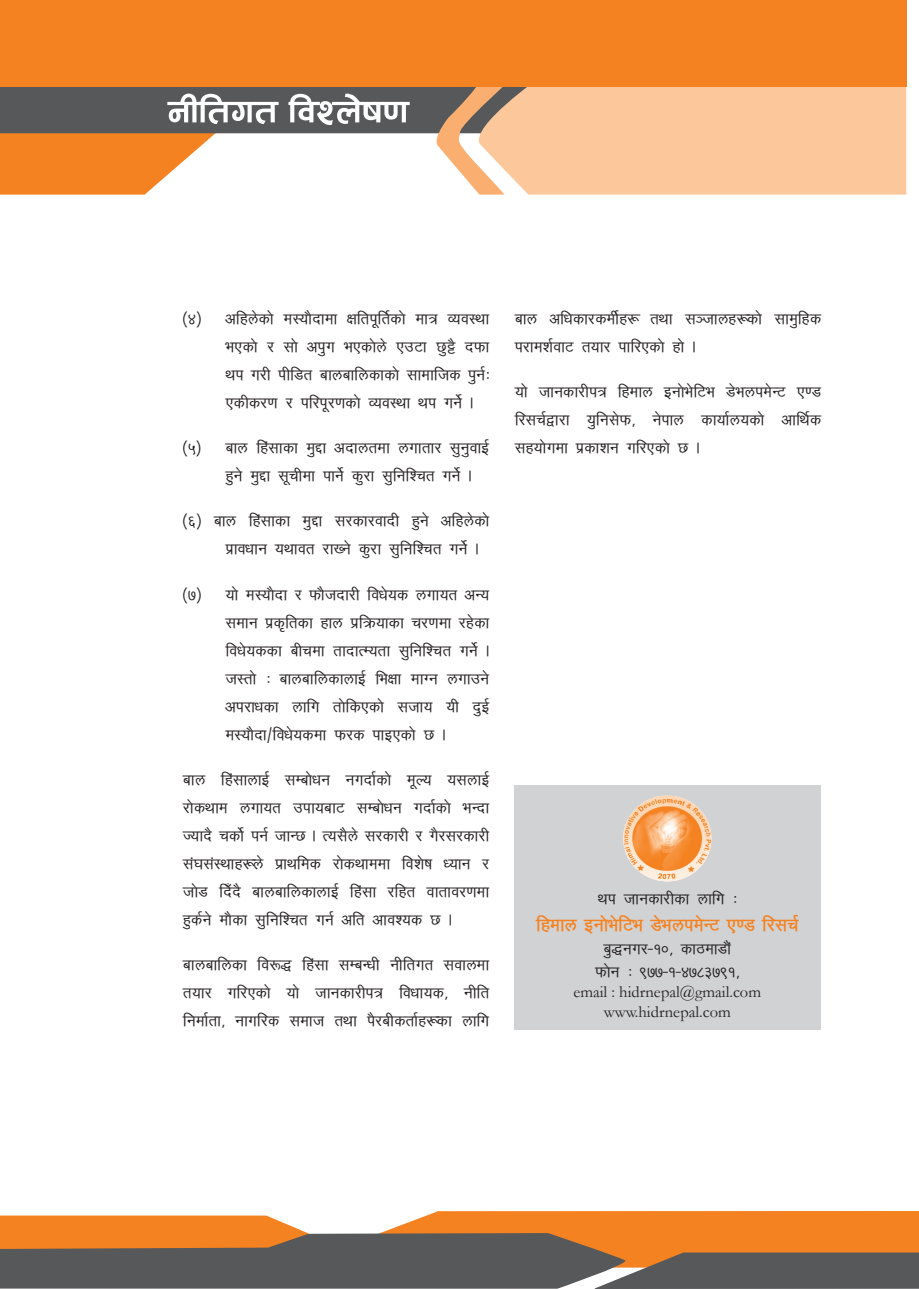
<style>
.page{position:relative;width:919px;height:1289px;background:#fff}
.page>*{position:absolute;margin:0;border:0;box-sizing:border-box;transform-origin:0 0}
.t1{font:800 22.5px "Shreenath";color:#f58220}
.t2{font:700 19.5px/28px "Shreenath";color:#231f20}
.t3{font:16.5px/19.8px "Garamond";color:#231f20;text-align:center}
</style>
<div class="page">
<svg style="left:0;top:133px;width:218px;height:62px"></svg>
<div style="left:0;top:86px;width:430px;height:47px;background:#57585a"></div>
<svg style="left:430px;top:86px;width:40px;height:98px"></svg>
<svg style="left:470px;top:86px;width:436px;height:109px;fill:#fcc89b"></svg>
<div style="left:0;top:0;width:906px;height:86px;background:#f58220"></div>
<svg style="left:0;top:1211px;width:918px;height:77px"></svg>
<svg style="left:167px;top:94px;width:242px;height:31px"></svg>
<div style="left:514px;top:785px;width:306px;height:244px;background:#d1d2d4"></div>
<img style="left:623px;top:795px;width:88px;height:86px;border-radius:50%">
<p class="t2" style="left:225px;top:307px;width:265px;text-align:justify;text-indent:-43px">-$_ clxn]sf] d:of}bfdf Ifltk"lt{sf] dfq Joj:yf ePsf] / ;f] ck'u ePsf]n] Pp6f 5'§} bkmf yk u/L kLl8t afnaflnsfsf] ;fdflhs k'g{M PsLs/0f / kl/k"/0fsf] Joj:yf yk ug]{ .</p>
<p class="t2" style="left:225px;top:436px;width:269px;text-indent:-43px">-%_ afn lx+;fsf d'2f cbfntdf nuftf/ ;'g'jfO{ x'g] d'2f ;"rLdf kfg]{ s'/f ;'lglZrt ug]{ .</p>
<p class="t2" style="left:225px;top:509px;width:271px;text-indent:-43px">-^_ afn lx+;fsf d'2f ;/sf/jfbL x'g] clxn]sf] k|fjwfg oyfjt /fVg] s'/f ;'lglZrt ug]{ .</p>
<p class="t2" style="left:225px;top:582px;width:271px;text-indent:-43px">-&amp;_ of] d:of}bf / kmf}hbf/L ljw]os nufot cGo ;dfg k|s[ltsf xfn k|lqmofsf r/0fdf /x]sf ljw]ossf aLrdf tfbfTDotf ;'lglZrt ug]{ . h:tf] M afnaflnsfnfO{ leIff dfUg nufpg] ck/fwsf nflu tf]lsPsf] ;hfo oL b'O{ d:of}bf÷ljw]osdf km/s kfOPsf] 5 .</p>
<p class="t2" style="left:183px;top:767px;width:312px">afn lx+;fnfO{ ;Daf]wg gubf{sf] d"No o;nfO{ /f]syfd nufot pkfoaf6 ;Daf]wg ubf{sf] eGbf Hofb}rsf]{ kg{ hfG5 . To;}n];/sf/L / u}/;/sf/L ;+3;+:yfx¿n] k|fylds /f]syfddf ljz]if Wofg / hf]8 lbFb} afnaflnsfnfO{ lx+;f /lxt jftfj/0fdf x's{g] df}sf ;'lglZrt ug{ clt cfjZos 5 .</p>
<p class="t2" style="left:183px;top:953px;width:308px;text-align:justify">afnaflnsf lj?4 lx+;f ;DaGwL gLltut ;jfndf tof/ ul/Psf] of] hfgsf/Lkq ljwfos, gLlt lgdf{tf, gful/s ;dfh tyf k}/aLstf{x¿sf nflu</p>
<p class="t2" style="left:514px;top:307px;width:308px">afn clwsf/sdL{x¿ tyf ;~hfnx¿sf] ;fd'lxs k/fdz{jf6 tof/ kfl/Psf] xf] .</p>
<p class="t2" style="left:514px;top:380px;width:308px;text-align:justify">of] hfgsf/Lkq lxdfn Ogf]e]l6e 8]enkd]G6 P08 l/;r{åf/f o'lg;]km, g]kfn sfof{nosf] cfly{s ;xof]udf k|sfzg ul/Psf] 5 .</p>
<p class="t2" style="left:598px;top:886px;width:140px">yk hfgsf/Lsf nflu M</p>
<p class="t1" style="left:536px;top:915px;width:268px">lxdfn Ogf]e]l6e 8]enkd]G6 P08 l/;r{</p>
<p class="t2" style="left:595px;top:939px;width:146px;line-height:23.4px;text-align:center">a'4gu/–!), sf7df8f}+ kmf]g M (&amp;&amp;–!–$&amp;*#&amp;(!,</p>
<p class="t3" style="left:573px;top:982px;width:189px">email : hidrnepal@gmail.com www.hidrnepal.com</p>
</div>
